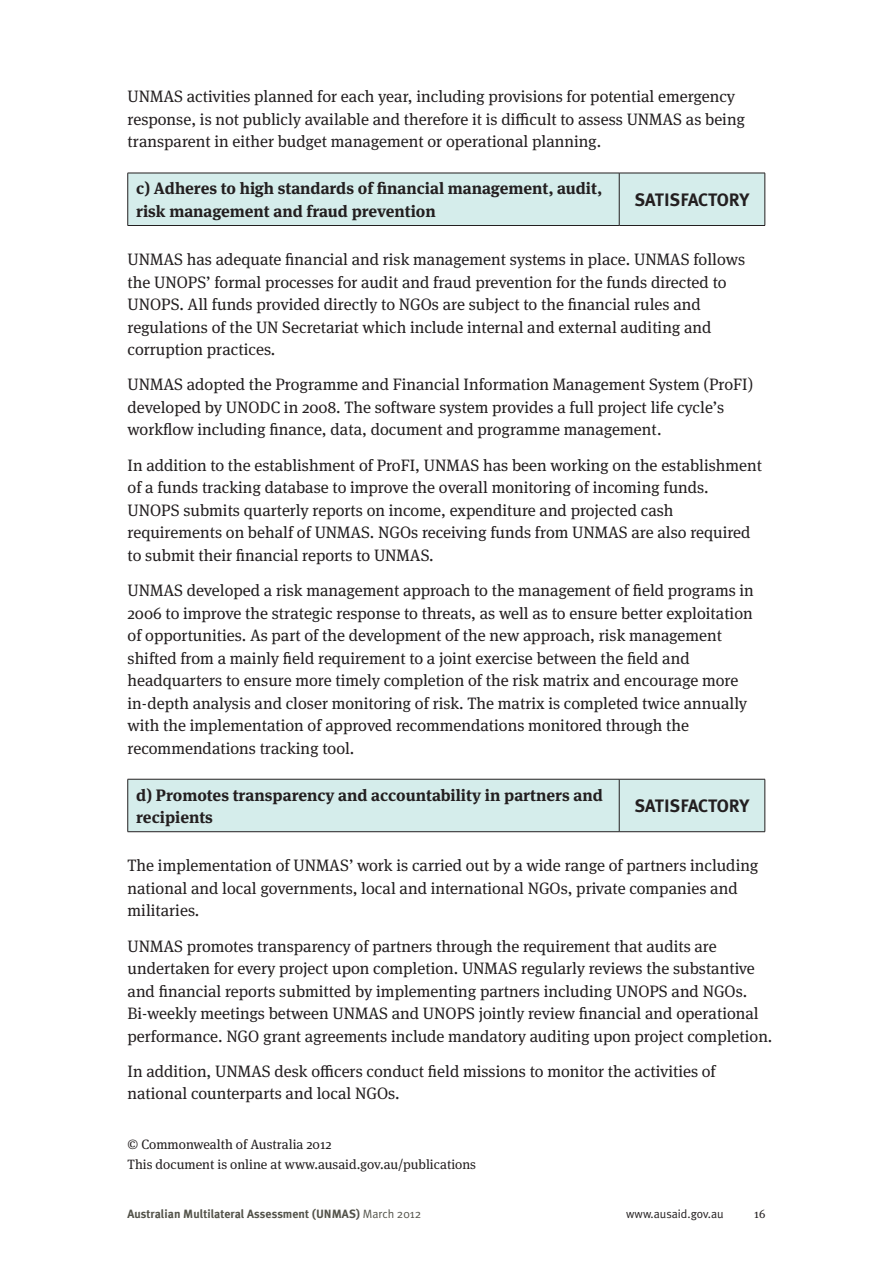
<style>
.page{position:relative;width:893px;height:1263px;background:#fff}
.page>*{position:absolute;margin:0;border:0;box-sizing:border-box;transform-origin:0 0}
._08bbbb_RIGHT_COLUMN{font:700 18px "Meta Plus";color:#231f20}
._04__BODY_TEXT{font:16.5px/22.5px "Meta Serif OT";color:#231f20}
._04__BODY_TEXT-2{font:700 16.5px/22.5px "Meta Serif OT";color:#231f20}
._04__BODY_TEXT-3{font:13.5px "Meta Serif OT";color:#231f20}
.COPYRIGHT_CHANGE{font:13.5px "Meta Serif OT";color:#231f20}
.t1{font:700 12px "Meta Plus";color:#53534a}
.t2{font:12px "Meta Plus Normal";color:#231f20}
.t3{font:12px "Meta Serif OT";color:#231f20}
.s1{font-family:"Meta Plus Normal";font-weight:400}
</style>
<div class="page">
<div style="left:128px;top:174px;width:637px;height:51px;background:#d5edeb"></div>
<hr style="left:128px;top:173px;width:491px;height:1px;background:#231f20">
<hr style="left:619px;top:173px;width:146px;height:1px;background:#231f20">
<hr style="left:619px;top:173px;width:1px;height:52px;background:#231f20">
<hr style="left:128px;top:225px;width:491px;height:1px;background:#231f20">
<hr style="left:619px;top:225px;width:146px;height:1px;background:#231f20">
<hr style="left:127px;top:173px;width:1px;height:52px;background:#231f20">
<hr style="left:765px;top:173px;width:1px;height:52px;background:#231f20">
<div style="left:128px;top:780px;width:637px;height:51px;background:#d5edeb"></div>
<hr style="left:128px;top:779px;width:491px;height:1px;background:#231f20">
<hr style="left:619px;top:779px;width:146px;height:1px;background:#231f20">
<hr style="left:619px;top:779px;width:1px;height:52px;background:#231f20">
<hr style="left:128px;top:831px;width:491px;height:1px;background:#231f20">
<hr style="left:619px;top:831px;width:146px;height:1px;background:#231f20">
<hr style="left:127px;top:779px;width:1px;height:52px;background:#231f20">
<hr style="left:765px;top:779px;width:1px;height:52px;background:#231f20">
<p class="_04__BODY_TEXT" style="left:128px;top:86px;width:619px">UNMAS activities planned for each year, including provisions for potential emergency response, is not publicly available and therefore it is difficult to assess UNMAS as being transparent in either budget management or operational planning.</p>
<p class="_04__BODY_TEXT-2" style="left:136px;top:178px;width:467px">c) Adheres to high standards of financial management, audit, risk management and fraud prevention</p>
<p class="_08bbbb_RIGHT_COLUMN" style="left:635px;top:190px;width:116px">SATISFACTORY</p>
<p class="_04__BODY_TEXT" style="left:128px;top:249px;width:619px">UNMAS has adequate financial and risk management systems in place. UNMAS follows the UNOPS’ formal processes for audit and fraud prevention for the funds directed to UNOPS. All funds provided directly to NGOs are subject to the financial rules and regulations of the UN Secretariat which include internal and external auditing and corruption practices.</p>
<p class="_04__BODY_TEXT" style="left:128px;top:374px;width:627px">UNMAS adopted the Programme and Financial Information Management System (ProFI) developed by UNODC in 2008. The software system provides a full project life cycle’s workflow including finance, data, document and programme management.</p>
<p class="_04__BODY_TEXT" style="left:128px;top:454px;width:636px">In addition to the establishment of ProFI, UNMAS has been working on the establishment of a funds tracking database to improve the overall monitoring of incoming funds.<br>UNOPS submits quarterly reports on income, expenditure and projected cash requirements on behalf of UNMAS. NGOs receiving funds from UNMAS are also required to submit their financial reports to UNMAS.</p>
<p class="_04__BODY_TEXT" style="left:128px;top:579px;width:628px">UNMAS developed a risk management approach to the management of field programs in 2006 to improve the strategic response to threats, as well as to ensure better exploitation of opportunities. As part of the development of the new approach, risk management shifted from a mainly field requirement to a joint exercise between the field and headquarters to ensure more timely completion of the risk matrix and encourage more in-depth analysis and closer monitoring of risk. The matrix is completed twice annually with the implementation of approved recommendations monitored through the recommendations tracking tool.</p>
<p class="_04__BODY_TEXT-2" style="left:136px;top:784px;width:468px">d) Promotes transparency and accountability in partners and recipients</p>
<p class="_08bbbb_RIGHT_COLUMN" style="left:635px;top:796px;width:116px">SATISFACTORY</p>
<p class="_04__BODY_TEXT" style="left:128px;top:855px;width:632px">The implementation of UNMAS’ work is carried out by a wide range of partners including national and local governments, local and international NGOs, private companies and militaries.</p>
<p class="_04__BODY_TEXT" style="left:128px;top:935px;width:646px">UNMAS promotes transparency of partners through the requirement that audits are undertaken for every project upon completion. UNMAS regularly reviews the substantive and financial reports submitted by implementing partners including UNOPS and NGOs.<br>Bi-weekly meetings between UNMAS and UNOPS jointly review financial and operational performance. NGO grant agreements include mandatory auditing upon project completion.</p>
<p class="_04__BODY_TEXT" style="left:128px;top:1060px;width:590px">In addition, UNMAS desk officers conduct field missions to monitor the activities of national counterparts and local NGOs.</p>
<p class="COPYRIGHT_CHANGE" style="left:128px;top:1136px;width:206px">© Commonwealth of Australia 2012</p>
<p class="_04__BODY_TEXT-3" style="left:128px;top:1157px;width:350px">This document is online at www.ausaid.gov.au/publications</p>
<p class="t1" style="left:128px;top:1207px;width:295px">Australian Multilateral Assessment (UNMAS) <span class="s1">March 2012</span></p>
<p class="t2" style="left:626px;top:1207px;width:99px">www.ausaid.gov.au</p>
<p class="t3" style="left:754px;top:1207px;width:13px">16</p>
</div>
